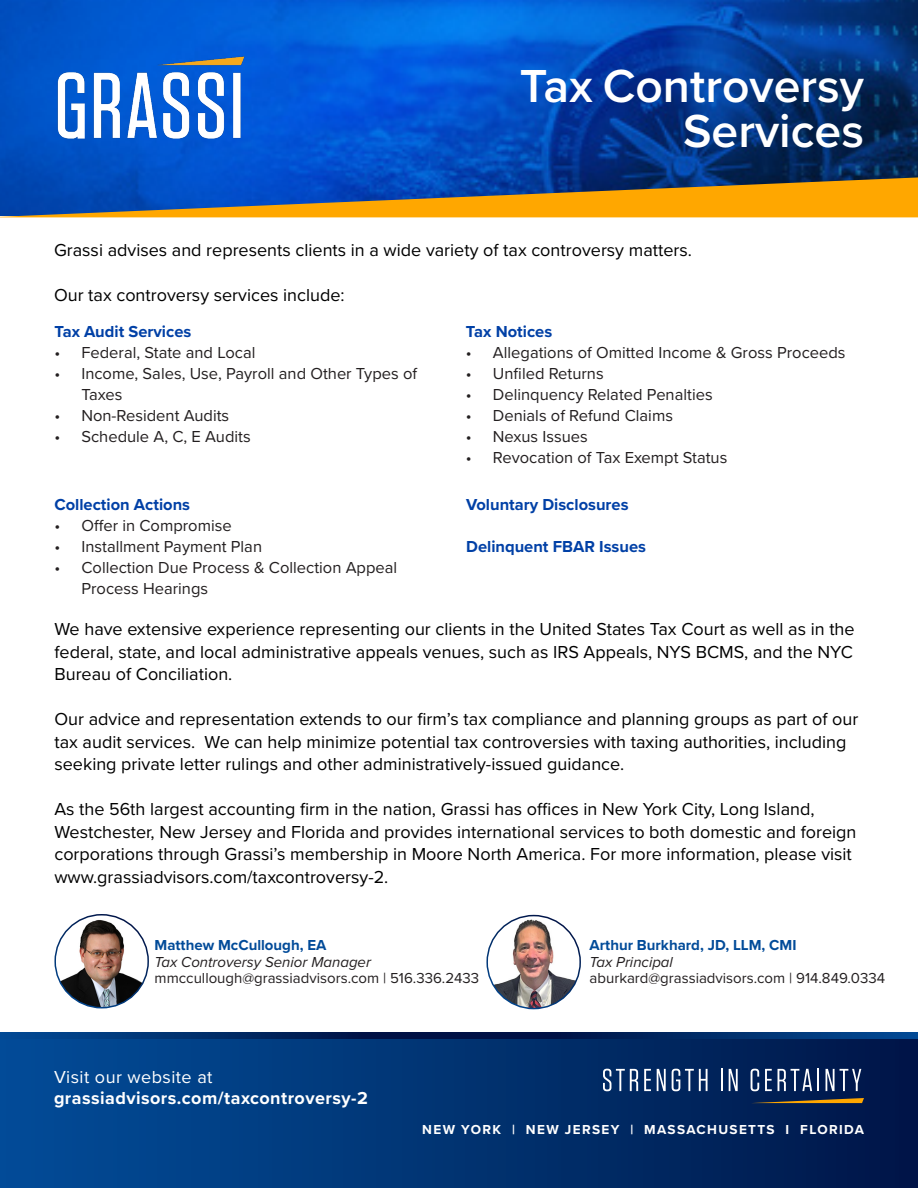
<style>
.page{position:relative;width:918px;height:1188px;background:#fff}
.page>*{position:absolute;margin:0;border:0;box-sizing:border-box;transform-origin:0 0}
.t1{font:600 48px/45px "Proxima Nova";color:#fff;text-align:right}
.t2{font:18px/22.5px "Proxima Nova";color:#000}
.t3{font:700 18px "Proxima Nova";letter-spacing:.025em;color:#fff}
.t4{font:18px "Proxima Nova";letter-spacing:.025em;color:#fff}
.t5{font:16.5px/21px "Proxima Nova";color:#231f20}
.t6{font:700 16.5px "Proxima Nova";color:#0040a6}
.t7{font:15px "Proxima Nova";color:#231f20}
.t8{font:700 15px "Proxima Nova";color:#024b99}
.t9{font:italic 15px "Proxima Nova";color:#231f20}
.t10{font:700 13.5px "Proxima Nova";letter-spacing:.1em;color:#fff}
</style>
<div class="page">
<svg style="left:0;top:1033px;width:918px;height:7px;background:#002a67"></svg>
<div style="left:0;top:1040px;width:918px;height:148px;background:linear-gradient(to right,#024d99,#001748)"></div>
<svg style="left:603px;top:1069px;width:35px;height:22px"></svg>
<svg style="left:644px;top:1069px;width:7px;height:22px"></svg>
<svg style="left:657px;top:1069px;width:9px;height:22px"></svg>
<svg style="left:672px;top:1069px;width:36px;height:22px"></svg>
<hr style="left:721px;top:1069px;width:2px;height:22px;background:#fff">
<svg style="left:729px;top:1069px;width:9px;height:22px"></svg>
<svg style="left:751px;top:1069px;width:8px;height:22px"></svg>
<svg style="left:765px;top:1069px;width:7px;height:22px"></svg>
<svg style="left:778px;top:1069px;width:34px;height:22px"></svg>
<hr style="left:817px;top:1069px;width:2px;height:22px;background:#fff">
<svg style="left:826px;top:1069px;width:35px;height:22px"></svg>
<svg style="left:751px;top:1098px;width:113px;height:5px"></svg>
<img style="left:0;top:0;width:918px;height:177px">
<svg style="left:0;top:177px;width:918px;height:40px;background:#7e7457"></svg>
<img style="left:56px;top:54px;width:190px;height:89px">
<img style="left:56px;top:915px;width:92px;height:93px">
<div style="left:54px;top:914px;width:95px;height:94px;border:2px solid #fff;border-radius:50%"></div>
<img style="left:487px;top:916px;width:93px;height:93px;border-radius:46px">
<div style="left:486px;top:915px;width:95px;height:94px;border:2px solid #fff;border-radius:50%"></div>
<h1 class="t1" style="left:520px;top:62px;width:346px">Tax Controversy<br>Services</h1>
<p class="t2" style="left:54px;top:238px;width:639px">Grassi advises and represents clients in a wide variety of tax controversy matters.</p>
<p class="t2" style="left:54px;top:283px;width:292px">Our tax controversy services include:</p>
<p class="t6" style="left:54px;top:319px;width:138px">Tax Audit Services</p>
<p class="t5" style="left:54px;top:341px;width:202px">• Federal, State and Local</p>
<p class="t5" style="left:81px;top:362px;width:337px;text-indent:-27px">• Income, Sales, Use, Payroll and Other Types of<br>Taxes</p>
<p class="t5" style="left:54px;top:404px;width:176px">• Non-Resident Audits</p>
<p class="t5" style="left:54px;top:425px;width:198px">• Schedule A, C, E Audits</p>
<p class="t6" style="left:54px;top:492px;width:137px">Collection Actions</p>
<p class="t5" style="left:54px;top:515px;width:179px">• Offer in Compromise</p>
<p class="t5" style="left:54px;top:536px;width:209px">• Installment Payment Plan</p>
<p class="t5" style="left:81px;top:557px;width:317px;text-indent:-27px">• Collection Due Process &amp; Collection Appeal<br>Process Hearings</p>
<p class="t6" style="left:466px;top:319px;width:88px">Tax Notices</p>
<p class="t5" style="left:466px;top:341px;width:381px">• Allegations of Omitted Income &amp; Gross Proceeds</p>
<p class="t5" style="left:466px;top:362px;width:139px">• Unfiled Returns</p>
<p class="t5" style="left:466px;top:383px;width:248px">• Delinquency Related Penalties</p>
<p class="t5" style="left:466px;top:404px;width:209px">• Denials of Refund Claims</p>
<p class="t5" style="left:466px;top:425px;width:123px">• Nexus Issues</p>
<p class="t5" style="left:466px;top:446px;width:263px">• Revocation of Tax Exempt Status</p>
<p class="t6" style="left:466px;top:492px;width:164px">Voluntary Disclosures</p>
<p class="t6" style="left:466px;top:534px;width:181px">Delinquent FBAR Issues</p>
<p class="t2" style="left:54px;top:617px;width:802px;text-align:justify">We have extensive experience representing our clients in the United States Tax Court as well as in the federal, state, and local administrative appeals venues, such as IRS Appeals, NYS BCMS, and the NYC Bureau of Conciliation.</p>
<p class="t2" style="left:54px;top:707px;width:805px">Our advice and representation extends to our firm’s tax compliance and planning groups as part of our tax audit services. We can help minimize potential tax controversies with taxing authorities, including seeking private letter rulings and other administratively‑issued guidance.</p>
<p class="t2" style="left:54px;top:797px;width:804px">As the 56th largest accounting firm in the nation, Grassi has offices in New York City, Long Island,<br>Westchester, New Jersey and Florida and provides international services to both domestic and foreign corporations through Grassi’s membership in Moore North America. For more information, please visit</p>
<p class="t2" style="left:54px;top:865px;width:336px">www.grassiadvisors.com/taxcontroversy-2.</p>
<p class="t8" style="left:155px;top:934px;width:173px">Matthew McCullough, EA</p>
<p class="t9" style="left:155px;top:951px;width:218px">Tax Controversy Senior Manager</p>
<p class="t7" style="left:155px;top:967px;width:326px">mmccullough@grassiadvisors.com | 516.336.2433</p>
<p class="t4" style="left:54px;top:1063px;width:160px">Visit our website at</p>
<p class="t3" style="left:54px;top:1084px;width:315px">grassiadvisors.com/taxcontroversy-2</p>
<p class="t4" style="left:126px;top:1081px;width:160px">Visit our website at</p>
<p class="t8" style="left:590px;top:934px;width:208px">Arthur Burkhard, JD, LLM, CMI</p>
<p class="t9" style="left:590px;top:951px;width:85px">Tax Principal</p>
<p class="t7" style="left:590px;top:967px;width:297px">aburkard@grassiadvisors.com | 914.849.0334</p>
<p class="t10" style="left:422px;top:1119px;width:443px">NEW YORK | NEW JERSEY | MASSACHUSETTS I FLORIDA</p>
</div>
